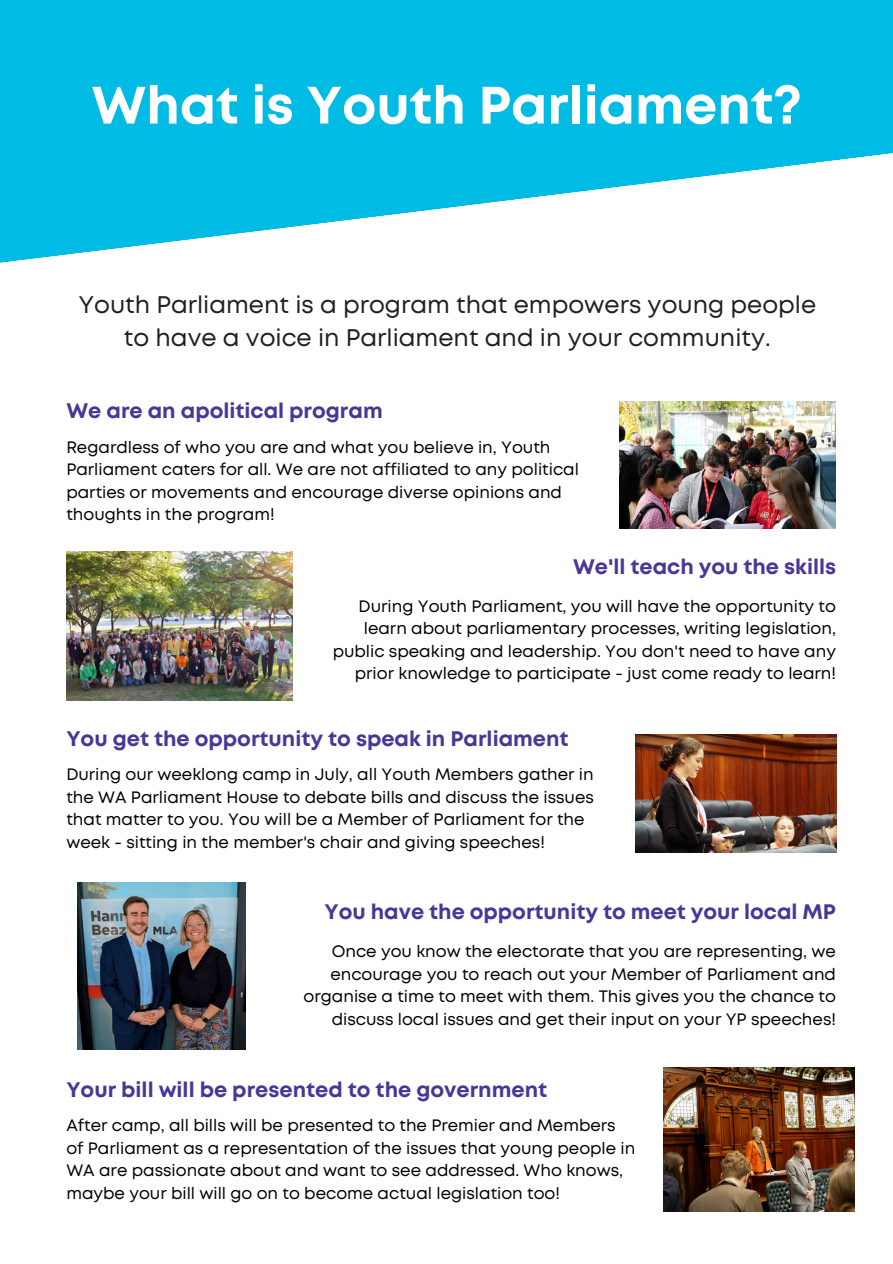
<style>
.page{position:relative;width:893px;height:1264px;background:#fff}
.page>*{position:absolute;margin:0;border:0;box-sizing:border-box;transform-origin:0 0}
.t1{font:700 52.5px "Mont";color:#fff}
.t2{font:24px/32.7px "Mont";color:#231f20;text-align:center}
.t3{font:700 21px "Mont";color:#483698}
.t4{font:16.5px/22.5px "Mont";color:#000}
</style>
<div class="page">
<svg style="left:0;top:0;width:892px;height:263px;fill:#00bce4"></svg>
<img style="left:66px;top:552px;width:226px;height:148px">
<img style="left:619px;top:401px;width:216px;height:127px">
<img style="left:635px;top:734px;width:201px;height:118px">
<img style="left:78px;top:882px;width:167px;height:167px">
<img style="left:663px;top:1067px;width:191px;height:144px">
<p class="t1" style="left:92px;top:85px;width:711px">What is Youth Parliament?</p>
<h3 class="t2" style="left:78px;top:290px;width:739px">Youth Parliament is a program that empowers young people to have a voice in Parliament and in your community.</h3>
<p class="t3" style="left:66px;top:403px;width:318px">We are an apolitical program</p>
<h3 class="t4" style="left:66px;top:437px;width:514px">Regardless of who you are and what you believe in, Youth Parliament caters for all. We are not affiliated to any political parties or movements and encourage diverse opinions and thoughts in the program!</h3>
<p class="t3" style="left:573px;top:558px;width:264px">We'll teach you the skills</p>
<p class="t4" style="left:332px;top:596px;width:505px;text-align:right">During Youth Parliament, you will have the opportunity to learn about parliamentary processes, writing legislation, public speaking and leadership. You don't need to have any prior knowledge to participate - just come ready to learn!</p>
<p class="t3" style="left:66px;top:730px;width:504px">You get the opportunity to speak in Parliament</p>
<h3 class="t4" style="left:66px;top:764px;width:529px">During our weeklong camp in July, all Youth Members gather in the WA Parliament House to debate bills and discuss the issues that matter to you. You will be a Member of Parliament for the week - sitting in the member's chair and giving speeches!</h3>
<p class="t3" style="left:324px;top:904px;width:513px">You have the opportunity to meet your local MP</p>
<h3 class="t4" style="left:303px;top:941px;width:534px;text-align:right">Once you know the electorate that you are representing, we encourage you to reach out your Member of Parliament and organise a time to meet with them. This gives you the chance to discuss local issues and get their input on your YP speeches!</h3>
<p class="t3" style="left:66px;top:1081px;width:482px">Your bill will be presented to the government</p>
<p class="t4" style="left:66px;top:1115px;width:570px">After camp, all bills will be presented to the Premier and Members of Parliament as a representation of the issues that young people in WA are passionate about and want to see addressed. Who knows, maybe your bill will go on to become actual legislation too!</p>
</div>
